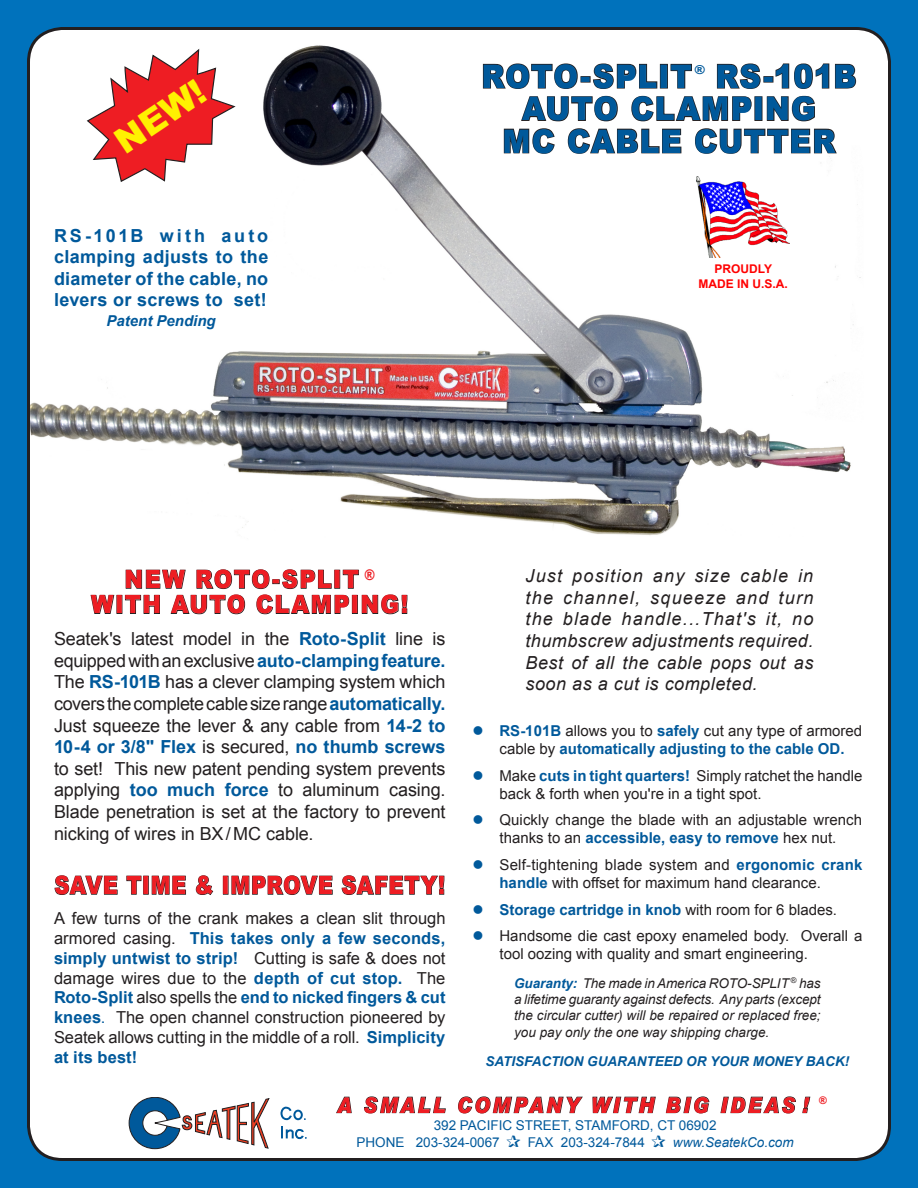
<style>
.page{position:relative;width:918px;height:1188px;background:#fff}
.page>*{position:absolute;margin:0;border:0;box-sizing:border-box;transform-origin:0 0}
.t1{font:900 34.95px "Arial";color:#fff101}
.t2{font:900 32.4px/32.4px "Arial";letter-spacing:.035em;color:#00599b;text-align:center;scale:.92 1}
.t3{font:900 25.2px/25.2px "Arial";letter-spacing:.05em;color:#ee1d23;text-align:center;scale:.89 1}
.t4{font:900 25.2px "Arial";letter-spacing:.03em;color:#ee1d23;scale:.83 1}
.t5{font:italic 900 21.6px "Arial";letter-spacing:.13em;color:#ee1d23;scale:.88 1}
.t6{font:18px/21.6px "Arial";letter-spacing:-.005em;color:#231f20;text-align:justify}
.t7{font:italic 18px/21.6px "Arial";letter-spacing:.03em;color:#231f20;text-align:justify}
.t8{font:700 18px/21.6px "Arial";letter-spacing:.02em;color:#00599b;text-align:justify}
.t9{font:16.5px/19.8px "Arial";color:#231f20;text-align:justify}
.t10{font:15px/18px "Arial";color:#231f20}
.t11{font:700 15px/18px "Arial";color:#00599b}
.t12{font:italic 700 15px "Arial";color:#00599b}
.t13{font:italic 13.5px/16.2px "Arial";color:#231f20;text-align:justify}
.t14{font:13.5px "Arial";color:#00599b}
.t15{font:italic 700 13.5px "Arial";color:#00599b}
.t16{font:italic 13.5px "Arial";color:#00599b}
.t17{font:900 12.3px "Arial";color:#00599b;scale:1.1 1}
.t18{font:700 12px/14.4px "Arial";color:#f00;text-align:center}
.t19{font:900 10.5px "Arial";color:#ee1d23}
.s1{font-weight:700;color:#00599b}
.s2{color:#00599b}
.s3{font-weight:400;color:#231f20}
.s4{font-style:inherit}
</style>
<div class="page">
<img style="left:0;top:0;width:918px;height:1188px">
<div style="left:28px;top:28px;width:862px;height:1132px;background:#fff;border-radius:34px"></div>
<img style="left:30px;top:38px;width:831px;height:498px">
<svg style="left:482px;top:62px;width:375px;height:93px"></svg>
<svg style="left:90px;top:595px;width:25px;height:19px"></svg>
<svg style="left:125px;top:569px;width:283px;height:46px"></svg>
<div style="left:697px;top:264px;width:92px;height:32px;background:#fff"></div>
<svg style="left:129px;top:1097px;width:141px;height:52px"></svg>
<svg style="left:280px;top:1107px;width:27px;height:33px"></svg>
<img style="left:697px;top:177px;width:93px;height:80px">
<svg style="left:87px;top:49px;width:149px;height:134px"></svg>
<svg style="left:336px;top:1096px;width:16px;height:17px"></svg>
<svg style="left:364px;top:1096px;width:82px;height:18px"></svg>
<svg style="left:720px;top:1096px;width:76px;height:18px"></svg>
<svg style="left:802px;top:1096px;width:9px;height:17px"></svg>
<svg style="left:54px;top:875px;width:64px;height:20px"></svg>
<svg style="left:126px;top:875px;width:16px;height:20px"></svg>
<div style="left:143px;top:876px;width:6px;height:19px;border:1px solid #231f20"></div>
<svg style="left:151px;top:875px;width:35px;height:20px"></svg>
<svg style="left:196px;top:875px;width:18px;height:20px"></svg>
<div style="left:223px;top:876px;width:5px;height:19px;border:1px solid #231f20"></div>
<svg style="left:231px;top:875px;width:102px;height:20px"></svg>
<svg style="left:341px;top:875px;width:104px;height:20px"></svg>
<svg style="left:458px;top:1096px;width:125px;height:18px"></svg>
<svg style="left:592px;top:1096px;width:118px;height:85px"></svg>
<p class="t1" style="left:104px;top:123px;width:103px;rotate:-34deg">NEW!</p>
<p class="t8" style="left:54px;top:225px;width:216px">RS-101B with auto clamping adjusts to the diameter of the cable, no levers or screws to set!</p>
<p class="t12" style="left:107px;top:311px;width:111px">Patent Pending</p>
<p class="t2" style="left:481px;top:59px;width:409px">ROTO-SPLIT RS-101B</p>
<p class="t2" style="left:502px;top:91px;width:363px">AUTO CLAMPING<br>MC CABLE CUTTER</p>
<p class="t17" style="left:694px;top:60px;width:11px">®</p>
<p class="t18" style="left:699px;top:262px;width:91px">PROUDLY<br>MADE IN U.S.A.</p>
<p class="t3" style="left:91px;top:566px;width:358px">NEW ROTO-SPLIT <sup>®<br></sup>WITH AUTO CLAMPING!</p>
<p class="t6" style="left:54px;top:628px;width:393px">Seatek's latest model in the <span class="s1">Roto-Split</span> line is equipped with an exclusive <span class="s1">auto-clamping feature.<br></span>The <span class="s1">RS-101B</span> has a clever clamping system which covers the complete cable size range <span class="s1">automatically.<br></span>Just squeeze the lever &amp; any cable from <span class="s1">14-2 to 10-4 or 3/8" Flex</span> is secured, <span class="s1">no thumb screws </span>to set! This new patent pending system prevents applying <span class="s1">too much force</span> to aluminum casing.<br>Blade penetration is set at the factory to prevent nicking of wires in BX/MC cable.</p>
<p class="t4" style="left:54px;top:867px;width:472px">SAVE TIME &amp; IMPROVE SAFETY!</p>
<p class="t9" style="left:54px;top:909px;width:393px">A few turns of the crank makes a clean slit through armored casing. <span class="s1">This takes only a few seconds, simply untwist to strip!</span> Cutting is safe &amp; does not damage wires due to the <span class="s1">depth of cut stop.</span> The <span class="s1">Roto-Split</span> also spells the <span class="s1">end to nicked fingers &amp; cut knees</span><span class="s2">.</span> The open channel construction pioneered by Seatek allows cutting in the middle of a roll. <span class="s1">Simplicity at its best!</span></p>
<p class="t7" style="left:525px;top:565px;width:290px">Just position any size cable in the channel, squeeze and turn the blade handle...That's it, no thumbscrew adjustments required.<br>Best of all the cable pops out as soon as a cut is completed.</p>
<p class="t11" style="left:500px;top:722px;width:364px;text-indent:-27px">● RS-101B <span class="s3">allows you to</span> safely <span class="s3">cut any type of armored cable by</span> automatically adjusting to the cable OD.</p>
<p class="t10" style="left:500px;top:767px;width:364px;text-indent:-27px"><span class="s2">●</span> Make <span class="s1">cuts in tight quarters!</span> Simply ratchet the handle back &amp; forth when you're in a tight spot.</p>
<p class="t10" style="left:472px;top:811px;width:391px;text-align:center"><span class="s2">●</span> Quickly change the blade with an adjustable wrench thanks to an <span class="s1">accessible, easy to remove</span> hex nut.</p>
<p class="t10" style="left:500px;top:856px;width:364px;text-indent:-27px"><span class="s2">●</span> Self-tightening blade system and <span class="s1">ergonomic crank handle</span> with offset for maximum hand clearance.</p>
<p class="t11" style="left:472px;top:901px;width:366px">● Storage cartridge in knob <span class="s3">with room for 6 blades.</span></p>
<p class="t10" style="left:500px;top:927px;width:364px;text-indent:-27px"><span class="s2">●</span> Handsome die cast epoxy enameled body. Overall a tool oozing with quality and smart engineering.</p>
<p class="t13" style="left:514px;top:975px;width:308px"><span class="s1">Guaranty:</span> The made in America ROTO-SPLIT <sup>®</sup> has a lifetime guaranty against defects. Any parts (except the circular cutter) will be repaired or replaced free; you pay only the one way shipping charge.</p>
<p class="t15" style="left:486px;top:1052px;width:365px">SATISFACTION GUARANTEED OR YOUR MONEY BACK!</p>
<p class="t5" style="left:337px;top:1092px;width:537px">A SMALL COMPANY WITH BIG IDEAS !</p>
<p class="t19" style="left:819px;top:1093px;width:10px">®</p>
<p class="t14" style="left:434px;top:1117px;width:284px"><span class="s4">392</span> PACIFIC STREET, STAMFORD, CT 06902</p>
<p class="t14" style="left:356px;top:1133px;width:145px">PHONE 203-324-0067</p>
<p class="t14" style="left:528px;top:1133px;width:119px">FAX 203-324-7844</p>
<p class="t16" style="left:673px;top:1133px;width:122px">www.SeatekCo.com</p>
</div>
